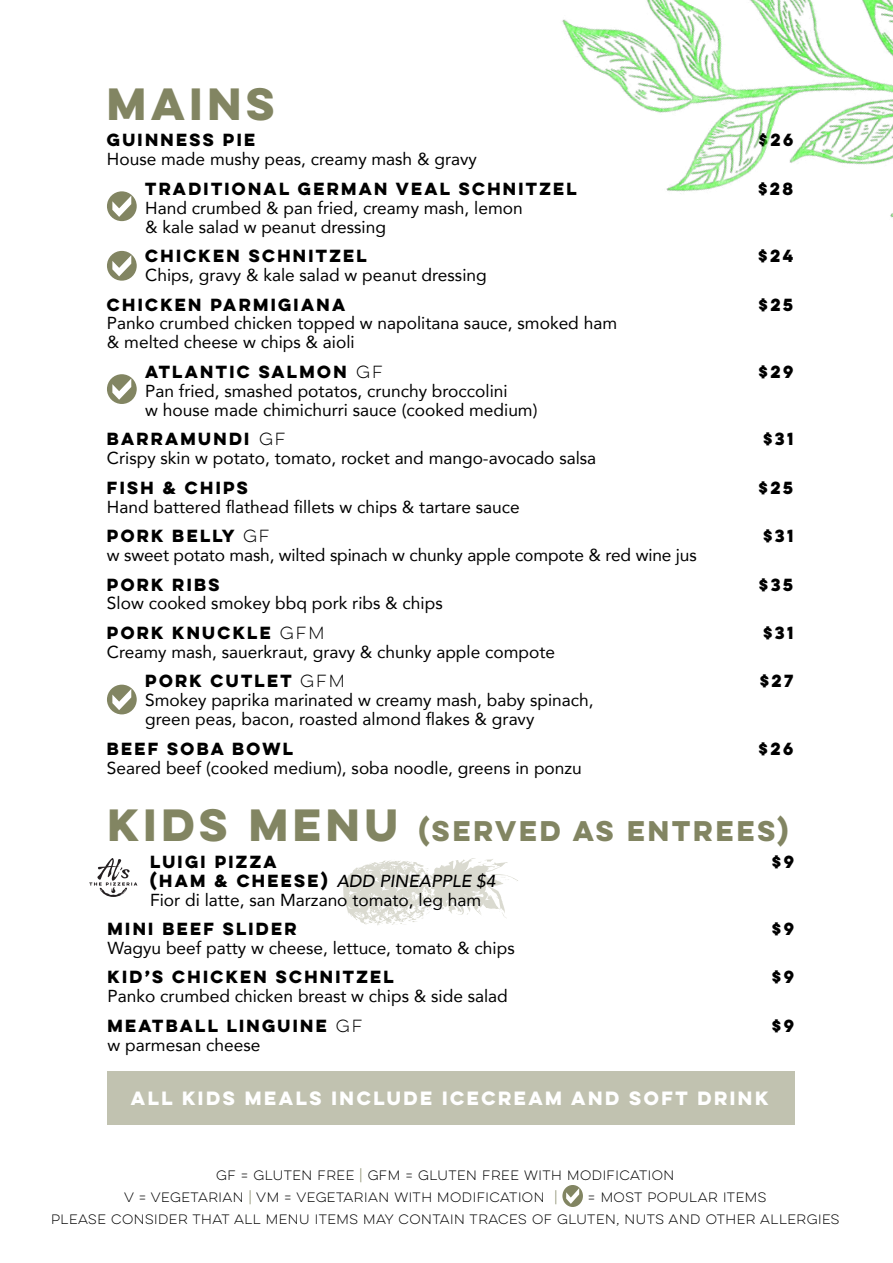
<style>
.page{position:relative;width:893px;height:1263px;background:#fff}
.page>*{position:absolute;margin:0;border:0;box-sizing:border-box;transform-origin:0 0}
.t1{font:700 40.5px "Lulo Clean One";letter-spacing:-.11em;color:#828562}
.t2{font:700 25.5px "Lulo Clean One";letter-spacing:-.11em;color:#828562}
.t3{font:17.4px/18.9px "Avenir";color:#000}
.t4{font:700 17.25px "Lulo Clean One";letter-spacing:-.08em;color:#fff}
.t5{font:700 15.75px "Lulo Clean One";letter-spacing:-.08em;color:#000}
.t6{font:12.15px/21.8px "Lulo Clean One";letter-spacing:-.16em;color:#000}
.s1{font-weight:400}
.s2{font-size:40.5px}
.s3{font-family:"Lulo Clean One";font-weight:700;font-size:15.75px}
.s4{font-weight:500;font-style:italic}
.s5{color:#828562}
</style>
<div class="page">
<svg style="left:343px;top:858px;width:175px;height:67px"></svg>
<img style="left:562px;top:0;width:331px;height:218px">
<div style="left:108px;top:1071px;width:687px;height:54px;background:#c1c2b0"></div>
<svg style="left:89px;top:858px;width:48px;height:39px"></svg>
<svg style="left:107px;top:251px;width:30px;height:30px"></svg>
<svg style="left:107px;top:191px;width:30px;height:30px"></svg>
<svg style="left:107px;top:374px;width:30px;height:30px"></svg>
<svg style="left:107px;top:685px;width:30px;height:29px"></svg>
<svg style="left:562px;top:1185px;width:21px;height:22px"></svg>
<h1 class="t1" style="left:107px;top:72px;width:178px">MAINS</h1>
<p class="t5" style="left:107px;top:128px;width:153px">GUINNESS PIE</p>
<p class="t5" style="left:759px;top:128px;width:40px">$26</p>
<p class="t3" style="left:107px;top:149px;width:371px">House made mushy peas, creamy mash &amp; gravy</p>
<p class="t5" style="left:145px;top:176px;width:437px">TRADITIONAL GERMAN VEAL SCHNITZEL</p>
<p class="t5" style="left:758px;top:176px;width:40px">$28</p>
<p class="t3" style="left:145px;top:198px;width:379px">Hand crumbed &amp; pan fried, creamy mash, lemon &amp; kale salad w peanut dressing</p>
<p class="t5" style="left:145px;top:244px;width:227px">CHICKEN SCHNITZEL</p>
<p class="t5" style="left:758px;top:244px;width:40px">$24</p>
<p class="t3" style="left:145px;top:265px;width:343px">Chips, gravy &amp; kale salad w peanut dressing</p>
<p class="t5" style="left:107px;top:292px;width:243px">CHICKEN PARMIGIANA</p>
<p class="t5" style="left:759px;top:292px;width:40px">$25</p>
<p class="t3" style="left:107px;top:313px;width:512px">Panko crumbed chicken topped w napolitana sauce, smoked ham &amp; melted cheese w chips &amp; aioli</p>
<p class="t5" style="left:145px;top:359px;width:242px">ATLANTIC SALMON <span class="s1">GF</span></p>
<p class="t5" style="left:759px;top:359px;width:40px">$29</p>
<p class="t3" style="left:145px;top:381px;width:394px">Pan fried, smashed potatos, crunchy broccolini<br>w house made chimichurri sauce (cooked medium)</p>
<p class="t5" style="left:107px;top:427px;width:183px">BARRAMUNDI <span class="s1">GF</span></p>
<p class="t5" style="left:763px;top:427px;width:35px">$31</p>
<p class="t3" style="left:107px;top:448px;width:491px">Crispy skin w potato, tomato, rocket and mango-avocado salsa</p>
<p class="t5" style="left:107px;top:475px;width:146px">FISH &amp; CHIPS</p>
<p class="t5" style="left:759px;top:475px;width:40px">$25</p>
<p class="t3" style="left:107px;top:496px;width:414px">Hand battered flathead fillets w chips &amp; tartare sauce</p>
<p class="t5" style="left:107px;top:524px;width:167px">PORK BELLY <span class="s1">GF</span></p>
<p class="t5" style="left:763px;top:524px;width:35px">$31</p>
<p class="t3" style="left:107px;top:545px;width:591px">w sweet potato mash, wilted spinach w chunky apple compote &amp; red wine jus</p>
<p class="t5" style="left:107px;top:572px;width:118px">PORK RIBS</p>
<p class="t5" style="left:759px;top:572px;width:39px">$35</p>
<p class="t3" style="left:107px;top:593px;width:337px">Slow cooked smokey bbq pork ribs &amp; chips</p>
<p class="t5" style="left:107px;top:620px;width:222px">PORK KNUCKLE <span class="s1">GFM</span></p>
<p class="t5" style="left:763px;top:620px;width:35px">$31</p>
<p class="t3" style="left:107px;top:642px;width:450px">Creamy mash, sauerkraut, gravy &amp; chunky apple compote</p>
<p class="t5" style="left:145px;top:669px;width:204px">PORK CUTLET <span class="s1">GFM</span></p>
<p class="t5" style="left:760px;top:669px;width:39px">$27</p>
<p class="t3" style="left:145px;top:690px;width:450px">Smokey paprika marinated w creamy mash, baby spinach, green peas, bacon, roasted almond flakes &amp; gravy</p>
<p class="t5" style="left:107px;top:736px;width:191px">BEEF SOBA BOWL</p>
<p class="t5" style="left:759px;top:736px;width:40px">$26</p>
<p class="t3" style="left:107px;top:758px;width:476px">Seared beef (cooked medium), soba noodle, greens in ponzu</p>
<h2 class="t2" style="left:108px;top:811px;width:688px"><span class="s2">KIDS MENU</span> (SERVED AS ENTREES)</h2>
<p class="t5" style="left:150px;top:849px;width:132px">LUIGI PIZZA</p>
<p class="t5" style="left:772px;top:849px;width:27px">$9</p>
<p class="t3" style="left:150px;top:871px;width:347px"><span class="s3">(HAM &amp; CHEESE)</span> <span class="s4">ADD PINEAPPLE $4<br></span>Fior di latte, san Marzano tomato, leg ham</p>
<p class="t5" style="left:108px;top:916px;width:194px">MINI BEEF SLIDER</p>
<p class="t5" style="left:772px;top:916px;width:27px">$9</p>
<p class="t3" style="left:108px;top:938px;width:409px">Wagyu beef patty w cheese, lettuce, tomato &amp; chips</p>
<p class="t5" style="left:108px;top:965px;width:291px">KID’S CHICKEN SCHNITZEL</p>
<p class="t5" style="left:772px;top:965px;width:27px">$9</p>
<p class="t3" style="left:108px;top:986px;width:402px">Panko crumbed chicken breast w chips &amp; side salad</p>
<p class="t5" style="left:108px;top:1013px;width:260px">MEATBALL LINGUINE <span class="s1">GF</span></p>
<p class="t5" style="left:772px;top:1013px;width:27px">$9</p>
<p class="t3" style="left:108px;top:1035px;width:154px">w parmesan cheese</p>
<p class="t4" style="left:131px;top:1084px;width:643px">ALL KIDS MEALS INCLUDE ICECREAM AND SOFT DRINK</p>
<p class="t6" style="left:124px;top:1164px;width:554px;text-indent:92px">GF = GLUTEN FREE <span class="s5">|</span> GFM = GLUTEN FREE WITH MODIFICATION<br>V = VEGETARIAN <span class="s5">|</span> VM = VEGETARIAN WITH MODIFICATION <span class="s5">|</span></p>
<p class="t6" style="left:51px;top:1185px;width:792px;line-height:22.8px;text-indent:537px">= MOST POPULAR ITEMS<br>PLEASE CONSIDER THAT ALL MENU ITEMS MAY CONTAIN TRACES OF GLUTEN, NUTS AND OTHER ALLERGIES</p>
</div>
